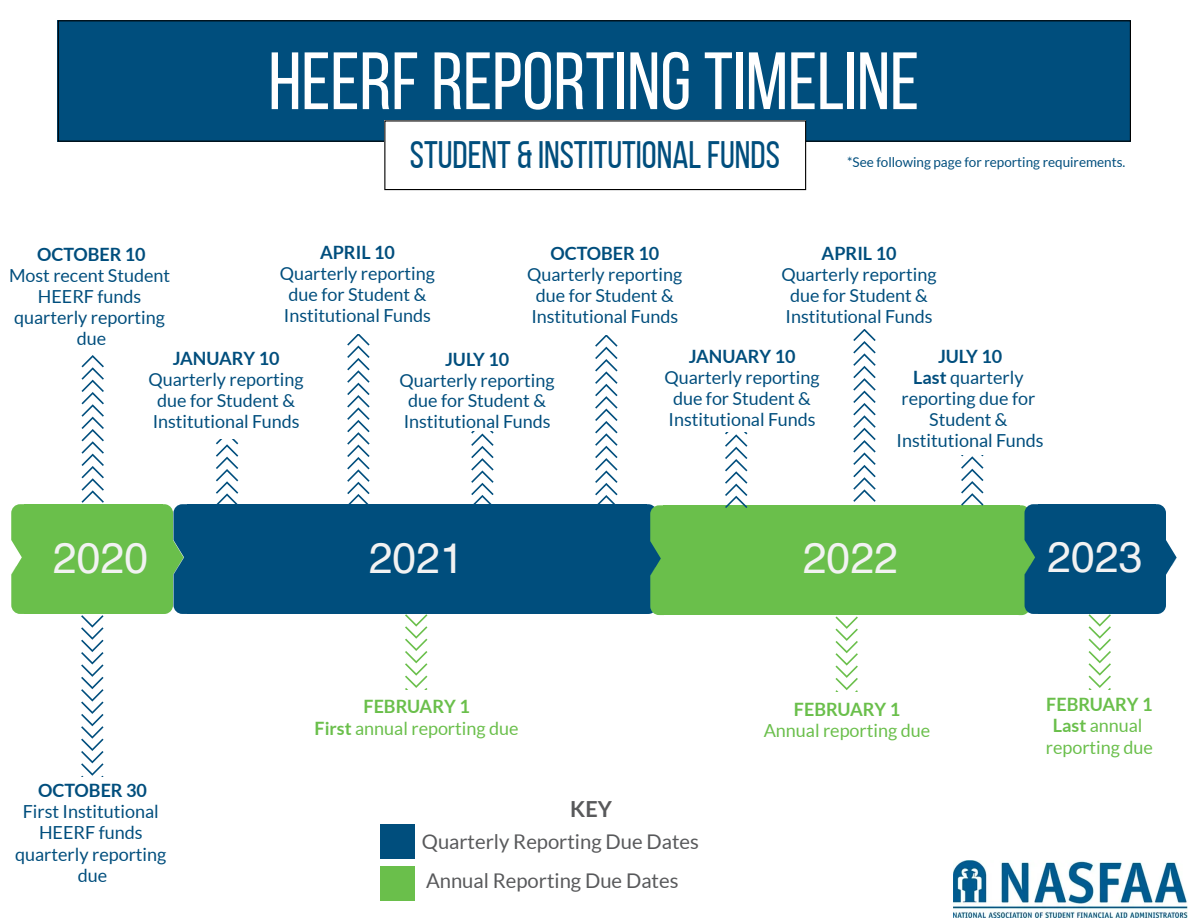
<style>
.page{position:relative;width:1188px;height:918px;background:#fff}
.page>*{position:absolute;margin:0;border:0;box-sizing:border-box;transform-origin:0 0}
.t1{font:81px "Bebas Neue";color:#fff}
.t2{font:42.75px "Helvetica";color:#f2f2f2}
.t3{font:38.25px "Bebas Neue";color:#004e7d}
.t4{font:700 21.6px "Lato";color:#58595b}
.t5{font:20.25px "Lato";color:#58595b}
.t6{font:18px/21px "Lato";color:#004e7d}
.t7{font:18px/21.3px "Lato";color:#6abf4b;text-align:center}
.t8{font:700 18px "Lato";color:#004e7d}
.t9{font:700 18px "Lato";color:#6abf4b}
.t10{font:13.5px "Lato";color:#004e7d}
.s1{font-weight:700}
</style>
<div class="page">
<div style="left:25px;top:504px;width:137px;height:110px;background:#6abf4b"></div>
<svg style="left:11px;top:504px;width:14px;height:110px;background:#82c968"></svg>
<div style="left:187px;top:504px;width:459px;height:110px;background:#004e7d"></div>
<svg style="left:162px;top:504px;width:25px;height:110px;background:#3f8d6a"></svg>
<div style="left:664px;top:505px;width:355px;height:110px;background:#6abf4b"></div>
<svg style="left:646px;top:504px;width:18px;height:111px;background:#489a5e"></svg>
<div style="left:58px;top:20px;width:1073px;height:122px;background:#004e7d"></div>
<div style="left:58px;top:20px;width:1073px;height:122px;border:1px solid #000"></div>
<div style="left:384px;top:120px;width:422px;height:70px;background:#fff"></div>
<div style="left:384px;top:120px;width:422px;height:70px;border:1px solid #000"></div>
<svg style="left:1089px;top:614px;width:22px;height:76px"></svg>
<svg style="left:961px;top:455px;width:23px;height:51px"></svg>
<svg style="left:405px;top:614px;width:22px;height:76px"></svg>
<svg style="left:835px;top:616px;width:23px;height:76px"></svg>
<svg style="left:216px;top:439px;width:22px;height:65px"></svg>
<svg style="left:471px;top:432px;width:23px;height:72px"></svg>
<svg style="left:725px;top:433px;width:22px;height:75px"></svg>
<svg style="left:347px;top:334px;width:23px;height:170px"></svg>
<svg style="left:595px;top:335px;width:23px;height:169px"></svg>
<svg style="left:853px;top:330px;width:23px;height:172px"></svg>
<svg style="left:82px;top:355px;width:22px;height:148px"></svg>
<svg style="left:81px;top:615px;width:23px;height:162px"></svg>
<div style="left:380px;top:824px;width:35px;height:35px;background:#004e7d"></div>
<img style="left:954px;top:860px;width:234px;height:58px">
<div style="left:1038px;top:504px;width:117px;height:110px;background:#004e7d"></div>
<svg style="left:1019px;top:504px;width:19px;height:111px;background:#2d7c6c"></svg>
<svg style="left:1155px;top:504px;width:22px;height:110px"></svg>
<div style="left:380px;top:866px;width:35px;height:35px;background:#6abf4b"></div>
<p class="t8" style="left:37px;top:244px;width:110px">OCTOBER 10</p>
<p class="t6" style="left:9px;top:265px;width:163px;text-align:center">Most recent Student<br>HEERF funds quarterly reporting due</p>
<h1 class="t1" style="left:268px;top:37px;width:652px">HEERF REPORTING TIMELINE</h1>
<h3 class="t3" style="left:410px;top:134px;width:371px">STUDENT &amp; INSTITUTIONAL FUNDS</h3>
<p class="t10" style="left:847px;top:154px;width:280px">*See following page for reporting requirements.</p>
<p class="t8" style="left:320px;top:242px;width:76px">APRIL 10</p>
<p class="t6" style="left:280px;top:263px;width:157px">Quarterly reporting due for Student &amp;<br>Institutional Funds</p>
<p class="t8" style="left:551px;top:243px;width:110px">OCTOBER 10</p>
<p class="t6" style="left:527px;top:264px;width:157px">Quarterly reporting due for Student &amp;<br>Institutional Funds</p>
<p class="t8" style="left:822px;top:243px;width:76px">APRIL 10</p>
<p class="t6" style="left:781px;top:264px;width:157px">Quarterly reporting due for Student &amp;<br>Institutional Funds</p>
<p class="t8" style="left:173px;top:349px;width:108px">JANUARY 10</p>
<p class="t6" style="left:149px;top:369px;width:157px">Quarterly reporting due for Student &amp;<br>Institutional Funds</p>
<p class="t8" style="left:445px;top:349px;width:66px">JULY 10</p>
<p class="t6" style="left:399px;top:370px;width:157px">Quarterly reporting due for Student &amp;<br>Institutional Funds</p>
<p class="t8" style="left:689px;top:346px;width:108px">JANUARY 10</p>
<p class="t6" style="left:664px;top:367px;width:157px">Quarterly reporting due for Student &amp;<br>Institutional Funds</p>
<p class="t6" style="left:897px;top:346px;width:149px;text-align:center"><span class="s1">JULY 10<br>Last</span> quarterly reporting due for<br>Student &amp;<br>Institutional Funds</p>
<h2 class="t2" style="left:53px;top:540px;width:97px">2020</h2>
<h2 class="t2" style="left:369px;top:540px;width:97px">2021</h2>
<h2 class="t2" style="left:803px;top:540px;width:97px">2022</h2>
<p class="t8" style="left:38px;top:780px;width:110px">OCTOBER 30</p>
<p class="t6" style="left:15px;top:801px;width:153px;text-align:center">First Institutional<br>HEERF funds quarterly reporting due</p>
<p class="t7" style="left:315px;top:696px;width:205px"><span class="s1">FEBRUARY 1<br>First</span> annual reporting due</p>
<p class="t4" style="left:570px;top:796px;width:43px">KEY</p>
<p class="t5" style="left:422px;top:831px;width:279px">Quarterly Reporting Due Dates</p>
<p class="t5" style="left:426px;top:869px;width:254px">Annual Reporting Due Dates</p>
<p class="t9" style="left:794px;top:699px;width:108px">FEBRUARY 1</p>
<p class="t7" style="left:764px;top:720px;width:168px">Annual reporting due</p>
<h2 class="t2" style="left:1047px;top:539px;width:97px">2023</h2>
<p class="t7" style="left:1046px;top:694px;width:109px"><span class="s1">FEBRUARY 1<br>Last</span> annual reporting due</p>
</div>
